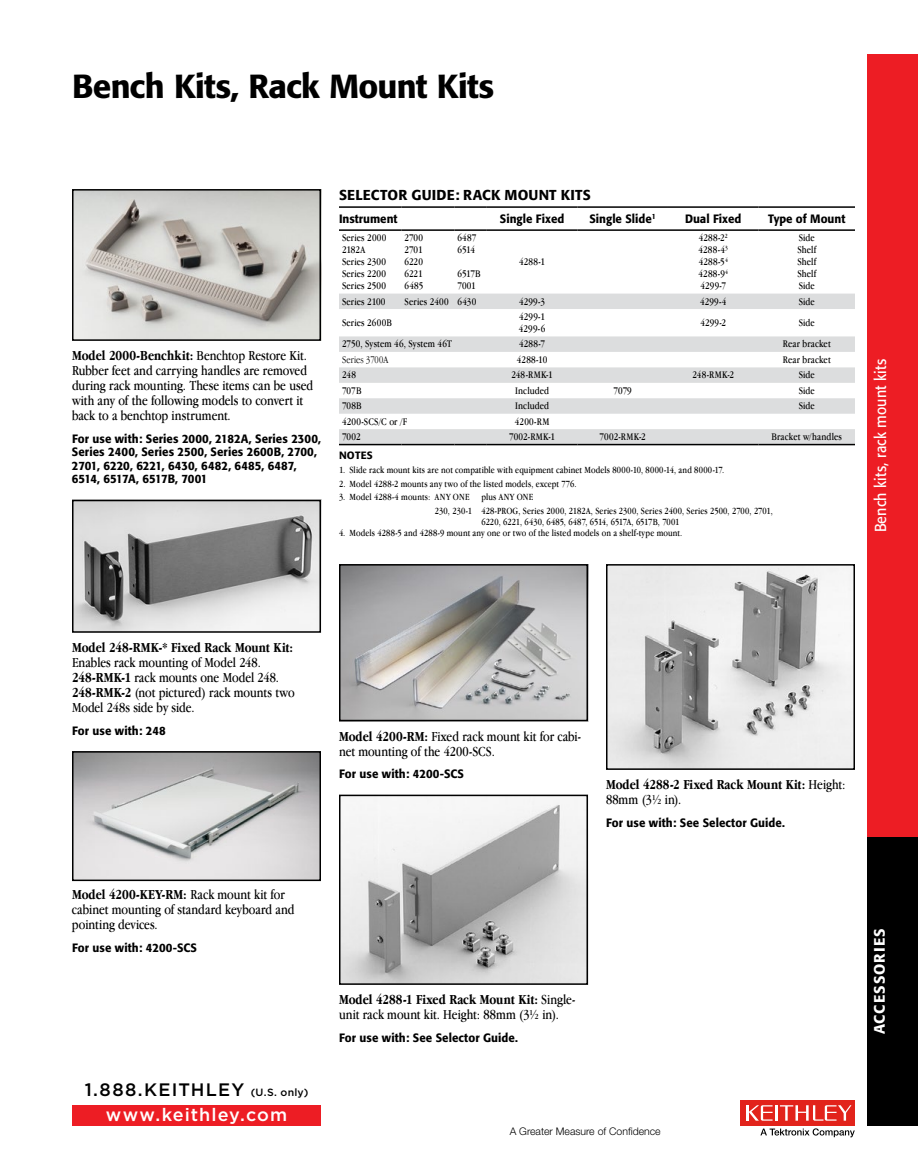
<style>
.page{position:relative;width:918px;height:1175px;background:#fff}
.page>*{position:absolute;margin:0;border:0;box-sizing:border-box;transform-origin:0 0}
.t1{font:500 33px "Formata";letter-spacing:-.02em;color:#000}
.t2{font:500 18px "Gotham";letter-spacing:.065em;color:#000}
.t3{font:500 18px "Gotham";letter-spacing:.06em;color:#fff}
.t4{font:15.75px "Formata";letter-spacing:.01em;color:#fff;scale:.9 1}
.t5{font:500 15px "Formata";letter-spacing:.07em;color:#fff}
.t6{font:condensed 14.25px/15px "Garamond IT Cby BT";color:#000}
.t7{font:700 condensed 14.25px/15px "Garamond IT Cby BT";letter-spacing:-.005em;color:#000}
.t8{font:500 14.25px "Formata";letter-spacing:.015em;color:#000}
.t9{font:500 12px/13.5px "Formata";color:#000;scale:.95 1}
.t10{font:condensed 10.5px/12px "Garamond IT Cby BT";letter-spacing:.01em;color:#000}
.t11{font:300 10.5px "Helvetica Neue";color:#000}
.t12{font:300 condensed 10.5px "Garamond IT Cby BT";letter-spacing:.015em;color:#000}
.t13{font:500 10.5px "Formata";color:#000}
.t14{font:condensed 9.75px/13.5px "Garamond IT Cby BT";letter-spacing:.01em;color:#000}
.s1{font-weight:700}
.s2{font-size:10.5px}
.s3{font-weight:400}
</style>
<div class="page">
<div style="left:867px;top:54px;width:51px;height:783px;background:#ed1d24"></div>
<div style="left:867px;top:837px;width:51px;height:288px;background:#000"></div>
<div style="left:72px;top:1104px;width:249px;height:21px;background:#ed1d24"></div>
<div style="left:741px;top:1100px;width:114px;height:25px;background:#e2231b"></div>
<hr style="left:775px;top:1105px;width:3px;height:15px;background:#fff">
<svg style="left:746px;top:1105px;width:27px;height:15px"></svg>
<svg style="left:780px;top:1105px;width:71px;height:15px"></svg>
<svg style="left:760px;top:1128px;width:95px;height:9px"></svg>
<img style="left:75px;top:192px;width:243px;height:146px">
<div style="left:72px;top:189px;width:249px;height:152px;border:2px solid #000"></div>
<img style="left:75px;top:503px;width:243px;height:126px">
<div style="left:72px;top:500px;width:249px;height:132px;border:2px solid #000"></div>
<img style="left:75px;top:754px;width:243px;height:124px">
<div style="left:72px;top:751px;width:249px;height:130px;border:2px solid #000"></div>
<img style="left:342px;top:567px;width:243px;height:151px">
<div style="left:339px;top:564px;width:249px;height:157px;border:2px solid #000"></div>
<img style="left:342px;top:799px;width:243px;height:182px">
<div style="left:339px;top:794px;width:249px;height:190px;border:2px solid #000"></div>
<img style="left:609px;top:567px;width:243px;height:200px">
<div style="left:606px;top:564px;width:249px;height:206px;border:2px solid #000"></div>
<svg style="left:339px;top:293px;width:516px;height:151px"></svg>
<hr style="left:339px;top:229px;width:63px;height:2px;background:#000">
<hr style="left:402px;top:229px;width:53px;height:2px;background:#000">
<hr style="left:454px;top:229px;width:33px;height:2px;background:#000">
<hr style="left:487px;top:229px;width:90px;height:2px;background:#000">
<hr style="left:577px;top:229px;width:91px;height:2px;background:#000">
<hr style="left:668px;top:229px;width:91px;height:2px;background:#000">
<hr style="left:759px;top:229px;width:96px;height:2px;background:#000">
<hr style="left:339px;top:444px;width:63px;height:1px;background:#000">
<hr style="left:402px;top:444px;width:53px;height:1px;background:#000">
<hr style="left:454px;top:444px;width:33px;height:1px;background:#000">
<hr style="left:487px;top:444px;width:90px;height:1px;background:#000">
<hr style="left:577px;top:444px;width:91px;height:1px;background:#000">
<hr style="left:668px;top:444px;width:91px;height:1px;background:#000">
<hr style="left:759px;top:444px;width:96px;height:1px;background:#000">
<hr style="left:339px;top:206px;width:63px;height:2px;background:#000">
<hr style="left:402px;top:206px;width:53px;height:2px;background:#000">
<hr style="left:454px;top:206px;width:33px;height:2px;background:#000">
<hr style="left:487px;top:206px;width:90px;height:2px;background:#000">
<hr style="left:577px;top:206px;width:91px;height:2px;background:#000">
<hr style="left:668px;top:206px;width:91px;height:2px;background:#000">
<hr style="left:759px;top:206px;width:96px;height:2px;background:#000">
<h1 class="t1" style="left:72px;top:66px;width:423px">Bench Kits, Rack Mount Kits</h1>
<p class="t6" style="left:72px;top:348px;width:243px"><span class="s1">Model 2000-Benchkit:</span> Benchtop Restore Kit.<br>Rubber feet and carrying handles are removed during rack mounting. These items can be used with any of the following models to convert it back to a benchtop instrument.</p>
<p class="t9" style="left:72px;top:432px;width:264px">For use with: Series 2000, 2182A, Series 2300, Series 2400, Series 2500, Series 2600B, 2700, 2701, 6220, 6221, 6430, 6482, 6485, 6487, 6514, 6517A, 6517B, 7001</p>
<p class="t8" style="left:339px;top:187px;width:28px">Select</p>
<p class="t8" style="left:388px;top:187px;width:47px">or Guide</p>
<p class="t8" style="left:455px;top:187px;width:32px">: Rack</p>
<p class="t8" style="left:505px;top:187px;width:40px">Mount</p>
<p class="t8" style="left:561px;top:187px;width:32px">Kit s</p>
<p class="t9" style="left:339px;top:211px;width:63px">Instrument</p>
<p class="t9" style="left:500px;top:211px;width:69px">Single Fixed</p>
<p class="t9" style="left:590px;top:211px;width:71px">Single Slide<sup>1</sup></p>
<p class="t9" style="left:685px;top:211px;width:61px">Dual Fixed</p>
<p class="t9" style="left:768px;top:211px;width:83px">Type of Mount</p>
<p class="t10" style="left:342px;top:232px;width:46px">Series 2000<br>2182A<br>Series 2300<br>Series 2200<br>Series 2500</p>
<p class="t10" style="left:405px;top:232px;width:20px;text-align:justify">2700<br>2701<br>6220<br>6221<br>6485</p>
<p class="t10" style="left:458px;top:232px;width:20px">6487<br>6514</p>
<p class="t10" style="left:699px;top:232px;width:31px;text-align:justify">4288-2<sup>2<br></sup>4288-4<sup>3<br></sup>4288-5<sup>4<br></sup>4288-9<sup>4<br></sup>4299-7</p>
<p class="t10" style="left:797px;top:232px;width:20px">Side<br>Shelf<br>Shelf<br>Shelf<br>Side</p>
<p class="t10" style="left:519px;top:256px;width:27px">4288-1</p>
<p class="t10" style="left:458px;top:268px;width:25px">6517B<br>7001</p>
<p class="t10" style="left:342px;top:295px;width:45px">Series 2100</p>
<p class="t10" style="left:405px;top:295px;width:73px">Series 2400 6430</p>
<p class="t10" style="left:519px;top:295px;width:28px">4299-3</p>
<p class="t10" style="left:700px;top:295px;width:28px">4299-4</p>
<p class="t10" style="left:799px;top:295px;width:18px">Side</p>
<p class="t10" style="left:342px;top:316px;width:51px">Series 2600B</p>
<p class="t10" style="left:519px;top:310px;width:28px">4299-1<br>4299-6</p>
<p class="t10" style="left:700px;top:316px;width:27px">4299-2</p>
<p class="t10" style="left:799px;top:316px;width:18px">Side</p>
<p class="t10" style="left:342px;top:338px;width:111px">2750, System 46, System 46T</p>
<p class="t10" style="left:519px;top:338px;width:27px">4288-7</p>
<p class="t10" style="left:783px;top:338px;width:49px">Rear bracket</p>
<p class="t12" style="left:342px;top:354px;width:48px">Series 3700A</p>
<p class="t10" style="left:517px;top:353px;width:32px">4288-10</p>
<p class="t10" style="left:783px;top:353px;width:49px">Rear bracket</p>
<p class="t10" style="left:342px;top:369px;width:15px">248</p>
<p class="t10" style="left:511px;top:369px;width:43px">248-RMK-1</p>
<p class="t10" style="left:692px;top:369px;width:43px">248-RMK-2</p>
<p class="t10" style="left:799px;top:369px;width:18px">Side</p>
<p class="t10" style="left:342px;top:384px;width:21px">707B</p>
<p class="t10" style="left:515px;top:384px;width:35px">Included</p>
<p class="t10" style="left:614px;top:384px;width:20px">7079</p>
<p class="t10" style="left:799px;top:384px;width:18px">Side</p>
<p class="t10" style="left:342px;top:400px;width:21px">708B</p>
<p class="t10" style="left:515px;top:400px;width:35px">Included</p>
<p class="t10" style="left:799px;top:400px;width:18px">Side</p>
<p class="t10" style="left:342px;top:415px;width:67px">4200-SCS/C or /F</p>
<p class="t10" style="left:515px;top:415px;width:36px">4200-RM</p>
<p class="t10" style="left:342px;top:431px;width:20px">7002</p>
<p class="t10" style="left:509px;top:431px;width:48px">7002-RMK-1</p>
<p class="t10" style="left:600px;top:431px;width:48px">7002-RMK-2</p>
<p class="t10" style="left:772px;top:431px;width:72px">Bracket w/handles</p>
<p class="t13" style="left:339px;top:449px;width:35px">Note s</p>
<p class="t14" style="left:339px;top:463px;width:385px">1. Slide rack mount kits are not compatible with equipment cabinet Models 8000-10, 8000-14, and 8000-17.</p>
<p class="t14" style="left:339px;top:477px;width:238px">2. Model 4288-2 mounts any two of the listed models, except 776.</p>
<p class="t14" style="left:435px;top:490px;width:339px;text-indent:-96px">3. Model 4288-4 mounts: ANY ONE plus ANY ONE<br>230, 230-1 428-PROG, Series 2000, 2182A, Series 2300, Series 2400, Series 2500, 2700, 2701,</p>
<p class="t14" style="left:481px;top:515px;width:200px">6220, 6221, 6430, 6485, 6487, 6514, 6517A, 6517B, 7001</p>
<p class="t14" style="left:339px;top:526px;width:344px">4. Models 4288-5 and 4288-9 mount any one or two of the listed models on a shelf-type mount.</p>
<p class="t4" style="left:871px;top:532px;width:194px;rotate:-90deg">Bench kits, rack mount kits</p>
<p class="t7" style="left:72px;top:640px;width:223px">Model 248-RMK-* Fixed Rack Mount Kit:</p>
<p class="t6" style="left:72px;top:655px;width:224px">Enables rack mounting of Model 248.<br><span class="s1">248-RMK-1</span> rack mounts one Model 248.<br><span class="s1">248-RMK-2</span> (not pictured) rack mounts two Model 248s side by side.</p>
<p class="t9" style="left:72px;top:723px;width:100px">For use with: 248</p>
<p class="t6" style="left:72px;top:887px;width:224px"><span class="s1">Model 4200-KEY-RM:</span> Rack mount kit for cabinet mounting of standard keyboard and pointing devices.</p>
<p class="t9" style="left:72px;top:940px;width:132px">For use with: 4200-SCS</p>
<p class="t2" style="left:85px;top:1079px;width:225px">1.888.KEITHLEY <span class="s2">(U.S. only)</span></p>
<p class="t3" style="left:106px;top:1104px;width:183px">www.keithley.com</p>
<p class="t6" style="left:339px;top:728px;width:243px"><span class="s1">Model 4200-RM:</span> Fixed rack mount kit for cabi&shy;net mounting of the 4200-SCS.</p>
<p class="t9" style="left:339px;top:767px;width:132px">For use with: 4200-SCS</p>
<p class="t7" style="left:606px;top:777px;width:241px">Model 4288-2 Fixed Rack Mount Kit: <span class="s3">Height:<br>88mm (3½ in).</span></p>
<p class="t9" style="left:606px;top:816px;width:190px">For use with: See Selector Guide.</p>
<p class="t6" style="left:339px;top:992px;width:238px"><span class="s1">Model 4288-1 Fixed Rack Mount Kit:</span> Single&shy;unit rack mount kit. Height: 88mm (3½ in).</p>
<p class="t9" style="left:339px;top:1030px;width:190px">For use with: See Selector Guide.</p>
<p class="t11" style="left:510px;top:1125px;width:152px">A Greater Measure of Confidence</p>
<p class="t5" style="left:870px;top:1034px;width:108px;rotate:-90deg">ACCESSORIES</p>
</div>
